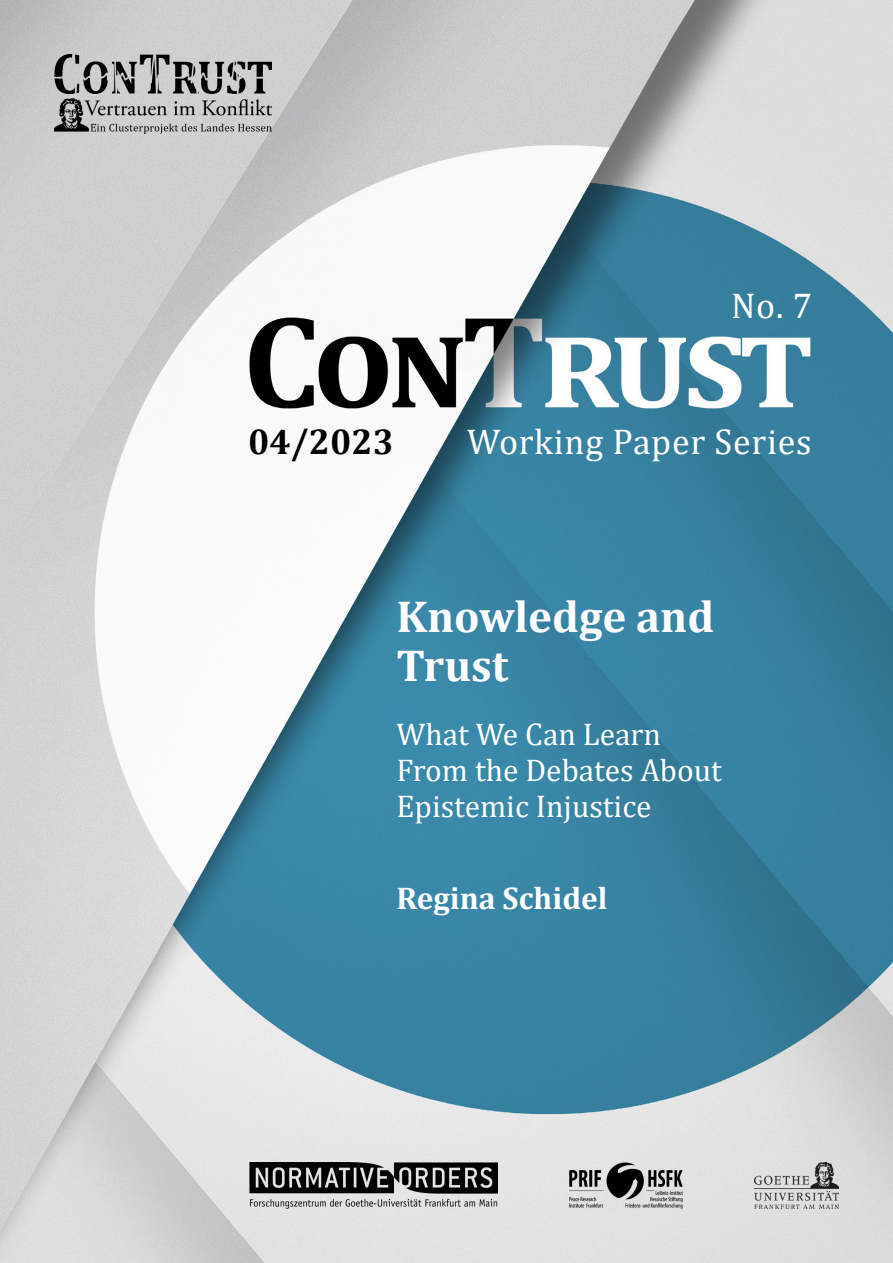
<style>
.page{position:relative;width:893px;height:1263px;background:#fff}
.page>*{position:absolute;margin:0;border:0;box-sizing:border-box;transform-origin:0 0}
.t1{font:700 45px/49.5px "Cambria";color:#fff}
.t2{font:36px "Cambria";letter-spacing:.02em;color:#fff}
.t3{font:700 36px "Cambria";color:#000}
.t4{font:31.5px/36px "Cambria";color:#fff}
.t5{font:700 31.5px "Cambria";color:#fff}
</style>
<div class="page">
<img style="left:0;top:0;width:893px;height:1263px">
<img style="left:54px;top:54px;width:217px;height:79px">
<img style="left:569px;top:1163px;width:113px;height:46px">
<img style="left:754px;top:1163px;width:85px;height:46px">
<img style="left:250px;top:1163px;width:248px;height:45px">
<p class="t2" style="left:731px;top:284px;width:83px">No. 7</p>
<p class="t3" style="left:248px;top:417px;width:148px">04/2023</p>
<p class="t2" style="left:467px;top:421px;width:346px">Working Paper Series</p>
<h1 class="t1" style="left:396px;top:590px;width:319px">Knowledge and<br>Trust</h1>
<p class="t4" style="left:396px;top:716px;width:327px">What We Can Learn<br>From the Debates About<br>Epistemic Injustice</p>
<p class="t5" style="left:396px;top:876px;width:213px">Regina Schidel</p>
</div>
